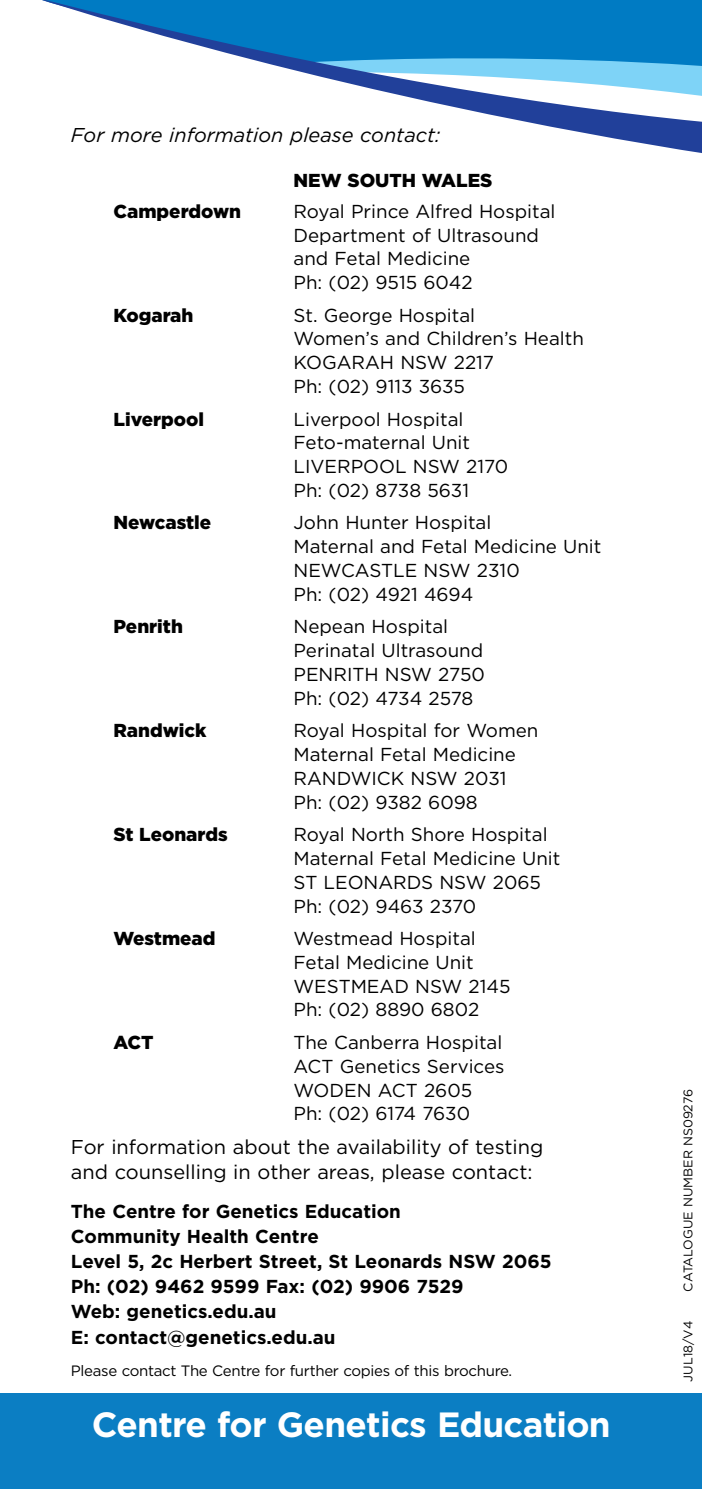
<style>
.page{position:relative;width:702px;height:1489px;background:#fff}
.page>*{position:absolute;margin:0;border:0;box-sizing:border-box;transform-origin:0 0}
.Body{font:700 35px "Gotham";letter-spacing:-.02em;color:#fff}
.Body-2{font:20px/25px "Gotham";color:#000}
.Body-3{font:italic 20px "Gotham";color:#000}
.Body-4{font:18.75px/23.8px "Gotham";color:#000}
.Body-5{font:700 18.75px/25px "Gotham";color:#000}
.Body-6{font:900 18.75px "Gotham";color:#000}
.Body-7{font:15px "Gotham";letter-spacing:-.02em;color:#000}
.Body-8{font:12.5px "Gotham";color:#000}
</style>
<div class="page">
<div style="left:0;top:1393px;width:702px;height:95px;background:#0b7ec3"></div>
<svg style="left:42px;top:0;width:660px;height:153px"></svg>
<p class="Body-3" style="left:71px;top:122px;width:371px">For more information please contact:</p>
<p class="Body-6" style="left:293px;top:167px;width:200px">NEW SOUTH WALES</p>
<p class="Body-6" style="left:113px;top:198px;width:129px">Camperdown</p>
<p class="Body-4" style="left:293px;top:199px;width:263px">Royal Prince Alfred Hospital<br>Department of Ultrasound and Fetal Medicine<br>Ph: (02) 9515 6042</p>
<p class="Body-6" style="left:113px;top:302px;width:81px">Kogarah</p>
<p class="Body-4" style="left:293px;top:303px;width:292px">St. George Hospital<br>Women’s and Children’s Health<br>KOGARAH NSW 2217<br>Ph: (02) 9113 3635</p>
<p class="Body-6" style="left:113px;top:406px;width:92px">Liverpool</p>
<p class="Body-4" style="left:293px;top:406px;width:216px">Liverpool Hospital<br>Feto-maternal Unit<br>LIVERPOOL NSW 2170<br>Ph: (02) 8738 5631</p>
<p class="Body-6" style="left:113px;top:510px;width:99px">Newcastle</p>
<p class="Body-4" style="left:293px;top:510px;width:309px">John Hunter Hospital<br>Maternal and Fetal Medicine Unit<br>NEWCASTLE NSW 2310<br>Ph: (02) 4921 4694</p>
<p class="Body-6" style="left:113px;top:614px;width:71px">Penrith</p>
<p class="Body-4" style="left:293px;top:614px;width:193px">Nepean Hospital<br>Perinatal Ultrasound<br>PENRITH NSW 2750<br>Ph: (02) 4734 2578</p>
<p class="Body-6" style="left:113px;top:717px;width:95px">Randwick</p>
<p class="Body-4" style="left:293px;top:718px;width:246px">Royal Hospital for Women<br>Maternal Fetal Medicine<br>RANDWICK NSW 2031<br>Ph: (02) 9382 6098</p>
<p class="Body-6" style="left:113px;top:821px;width:116px">St Leonards</p>
<p class="Body-4" style="left:293px;top:822px;width:268px">Royal North Shore Hospital<br>Maternal Fetal Medicine Unit<br>ST LEONARDS NSW 2065<br>Ph: (02) 9463 2370</p>
<p class="Body-6" style="left:113px;top:925px;width:104px">Westmead</p>
<p class="Body-4" style="left:293px;top:926px;width:218px">Westmead Hospital<br>Fetal Medicine Unit<br>WESTMEAD NSW 2145<br>Ph: (02) 8890 6802</p>
<p class="Body-6" style="left:113px;top:1029px;width:42px">ACT</p>
<p class="Body-4" style="left:293px;top:1030px;width:212px">The Canberra Hospital<br>ACT Genetics Services<br>WODEN ACT 2605<br>Ph: (02) 6174 7630</p>
<p class="Body-2" style="left:71px;top:1134px;width:474px">For information about the availability of testing and counselling in other areas, please contact:</p>
<p class="Body-5" style="left:71px;top:1199px;width:482px">The Centre for Genetics Education<br>Community Health Centre<br>Level 5, 2c Herbert Street, St Leonards NSW 2065<br>Ph: (02) 9462 9599 Fax: (02) 9906 7529<br>Web: genetics.edu.au<br>E: contact@genetics.edu.au</p>
<p class="Body-7" style="left:71px;top:1360px;width:443px">Please contact The Centre for further copies of this brochure.</p>
<p class="Body" style="left:92px;top:1400px;width:520px">Centre for Genetics Education</p>
<p class="Body-8" style="left:680px;top:1291px;width:204px;rotate:-90deg">CATALOGUE NUMBER NS09276</p>
<p class="Body-8" style="left:680px;top:1381px;width:62px;rotate:-90deg">JUL18/V4</p>
</div>
